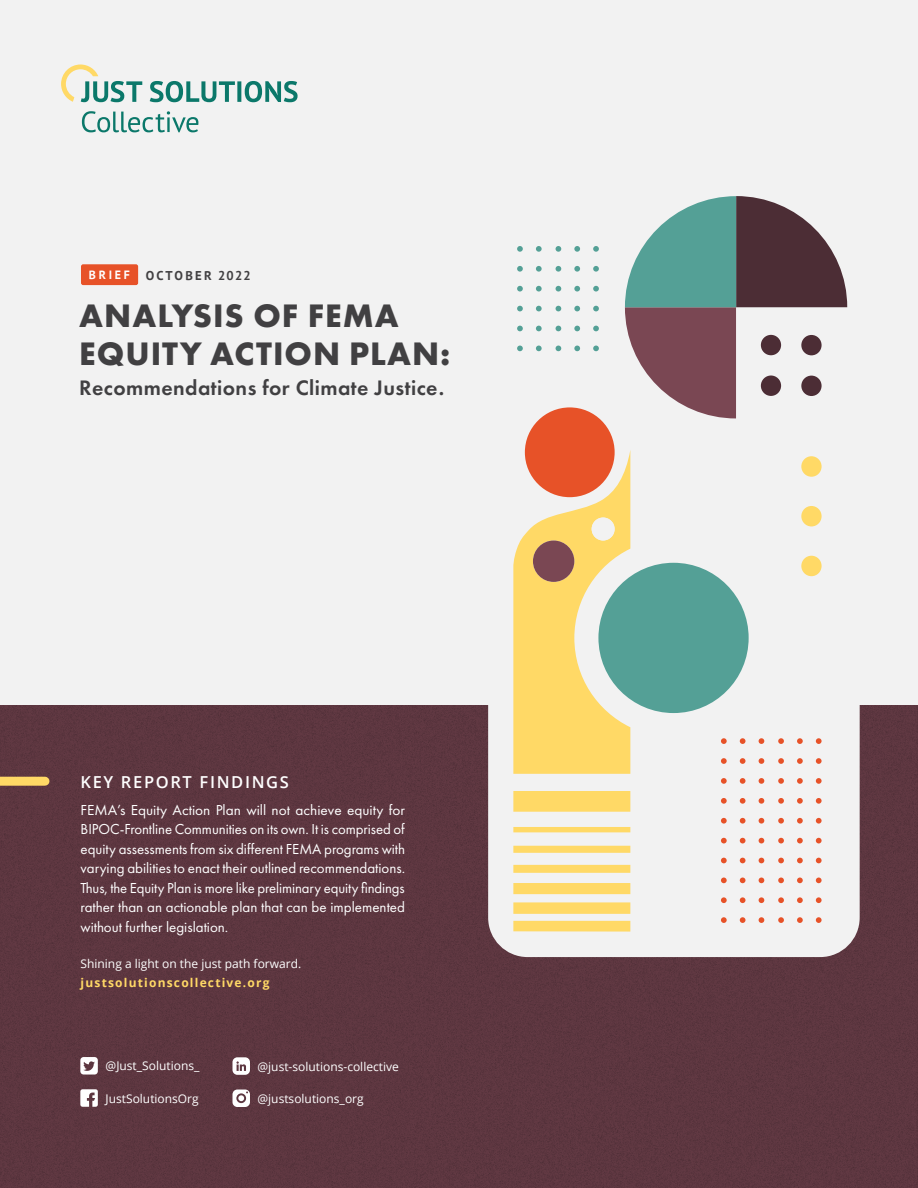
<style>
.page{position:relative;width:918px;height:1188px;background:#f2f2f2}
.page>*{position:absolute;margin:0;border:0;box-sizing:border-box;transform-origin:0 0}
.t1{font:700 33.75px/37.8px "Futura PT";letter-spacing:.03em;color:#414042}
.t2{font:600 21.75px "Futura PT";letter-spacing:.02em;color:#414042}
.t3{font:600 16.5px "Open Sans";letter-spacing:.1em;color:#fff}
.Normal_Justified{font:15px/19.5px "Futura PT";color:#fff;text-align:justify}
.Normal_Justified-2{font:700 12.75px "PT Sans";letter-spacing:.14em;color:#414042}
.t4{font:12px "Open Sans";color:#fff}
.t5{font:700 12px "Open Sans";letter-spacing:.1em;color:#ffd966}
.Normal_Justified-3{font:700 12px "PT Sans";letter-spacing:.225em;color:#fff}
</style>
<div class="page">
<div style="left:0;top:705px;width:918px;height:483px;background:#5d3640"></div>
<svg style="left:61px;top:64px;width:237px;height:68px"></svg>
<div style="left:0;top:777px;width:45px;height:9px;background:#ffd966"></div>
<svg style="left:233px;top:1057px;width:17px;height:18px"></svg>
<svg style="left:232px;top:1090px;width:18px;height:17px"></svg>
<div style="left:488px;top:94px;width:372px;height:863px;background:#f2f2f2;border-radius:39px"></div>
<svg style="left:801px;top:456px;width:21px;height:120px"></svg>
<svg style="left:625px;top:196px;width:222px;height:222px"></svg>
<svg style="left:721px;top:738px;width:101px;height:185px"></svg>
<svg style="left:517px;top:246px;width:82px;height:105px"></svg>
<div style="left:525px;top:407px;width:90px;height:90px;background:#e75228;border-radius:50%"></div>
<svg style="left:513px;top:450px;width:117px;height:482px;fill:#ffd966"></svg>
<div style="left:533px;top:541px;width:41px;height:41px;background:#7a4753;border-radius:50%"></div>
<div style="left:592px;top:518px;width:23px;height:23px;background:#f2f2f2;border-radius:50%"></div>
<div style="left:598px;top:563px;width:151px;height:150px;background:#54a096;border-radius:50%"></div>
<div style="left:81px;top:264px;width:57px;height:21px;background:#e75228;border-radius:2px"></div>
<svg style="left:80px;top:1057px;width:18px;height:18px"></svg>
<svg style="left:80px;top:1089px;width:18px;height:18px"></svg>
<p class="Normal_Justified-3" style="left:89px;top:267px;width:42px">BRIEF</p>
<p class="Normal_Justified-2" style="left:146px;top:267px;width:107px">OCTOBER 2022</p>
<p class="t1" style="left:79px;top:296px;width:373px">ANALYSIS OF FEMA<br>EQUITY ACTION PLAN:</p>
<p class="t2" style="left:79px;top:374px;width:367px">Recommendations for Climate Justice.</p>
<p class="t3" style="left:81px;top:771px;width:210px">KEY REPORT FINDINGS</p>
<p class="Normal_Justified" style="left:81px;top:800px;width:326px">FEMA’s Equity Action Plan will not achieve equity for BIPOC-Frontline Communities on its own. It is comprised of equity assessments from six different FEMA programs with varying abilities to enact their outlined recommendations.<br>Thus, the Equity Plan is more like preliminary equity findings rather than an actionable plan that can be implemented without further legislation.</p>
<p class="t4" style="left:81px;top:955px;width:222px">Shining a light on the just path forward.</p>
<p class="t5" style="left:81px;top:975px;width:191px">justsolutionscollective.org</p>
<p class="t4" style="left:106px;top:1058px;width:95px">@Just_Solutions_</p>
<p class="t4" style="left:106px;top:1090px;width:95px">JustSolutionsOrg</p>
<p class="t4" style="left:257px;top:1058px;width:143px">@just-solutions-collective</p>
<p class="t4" style="left:257px;top:1090px;width:108px">@justsolutions_org</p>
</div>
